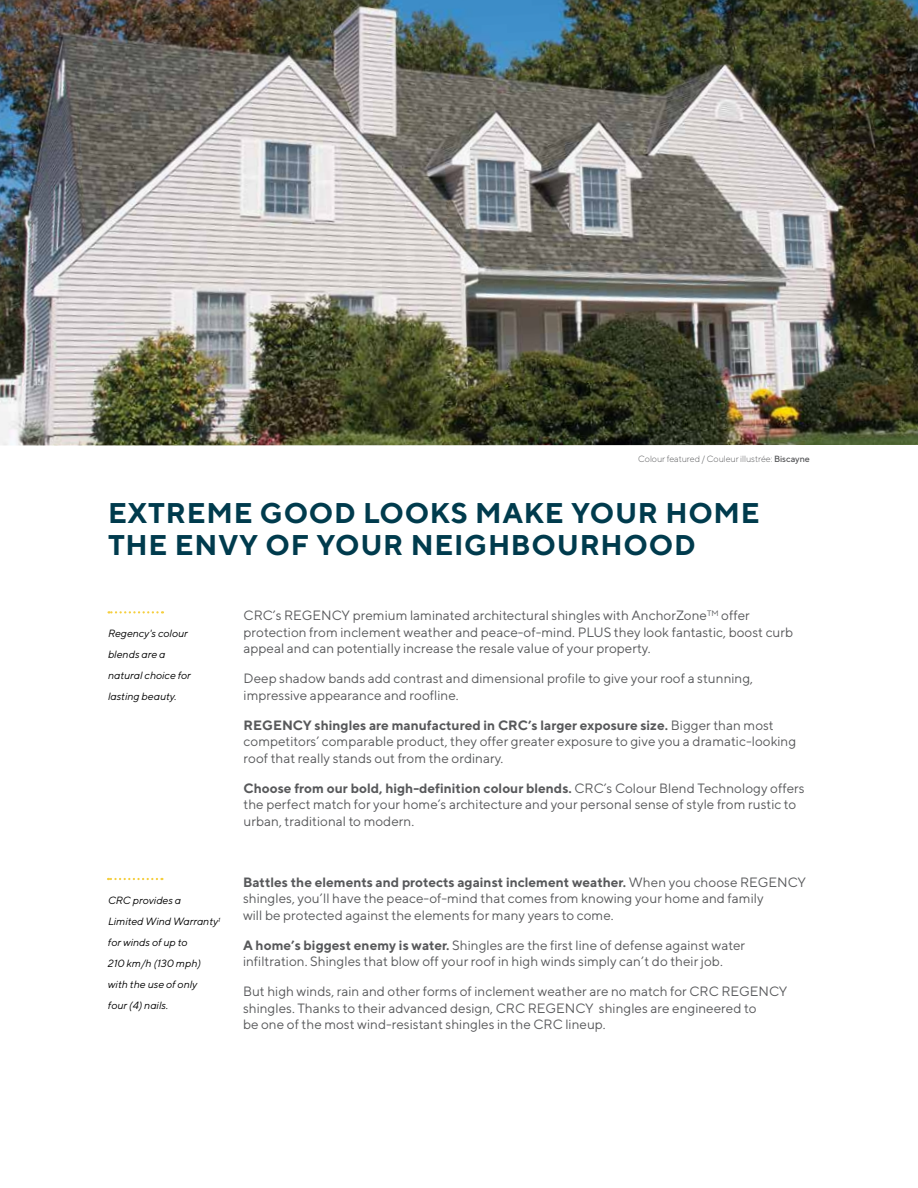
<style>
.page{position:relative;width:918px;height:1188px;background:#fff}
.page>*{position:absolute;margin:0;border:0;box-sizing:border-box;transform-origin:0 0}
.t1{font:700 28.5px/31.5px "TT Norms";letter-spacing:.025em;color:#003b4d}
.t2{font:13.5px/16.5px "TT Norms";color:#58595b}
.t3{font:italic 10.5px/21px "TT Norms";color:#000}
.t4{font:300 9px "TT Norms";letter-spacing:-.01em;color:#58595b}
.s1{font-weight:500}
.s2{font-weight:700}
</style>
<div class="page">
<img style="left:0;top:0;width:918px;height:445px">
<svg style="left:109px;top:611px;width:54px;height:3px"></svg>
<svg style="left:108px;top:878px;width:54px;height:2px"></svg>
<p class="t4" style="left:638px;top:454px;width:173px">Colour featured / Couleur illustrée: <span class="s1">Biscayne</span></p>
<h1 class="t1" style="left:108px;top:497px;width:653px">EXTREME GOOD LOOKS MAKE YOUR HOME<br>THE ENVY OF YOUR NEIGHBOURHOOD</h1>
<p class="t3" style="left:108px;top:623px;width:84px">Regency's colour blends are a natural choice for lasting beauty.</p>
<p class="t3" style="left:108px;top:890px;width:114px">CRC provides a<br>Limited Wind Warranty<sup>1 </sup>for winds of up to<br>210 km/h (130 mph) with the use of only<br>four (4) nails.</p>
<p class="t2" style="left:244px;top:607px;width:551px">CRC’s REGENCY premium laminated architectural shingles with AnchorZone<sup>TM</sup> offer protection from inclement weather and peace-of-mind. PLUS they look fantastic, boost curb appeal and can potentially increase the resale value of your property.</p>
<p class="t2" style="left:244px;top:670px;width:511px">Deep shadow bands add contrast and dimensional profile to give your roof a stunning, impressive appearance and roofline.</p>
<p class="t2" style="left:244px;top:716px;width:554px"><span class="s2">REGENCY shingles are manufactured in CRC’s larger exposure size.</span> Bigger than most competitors’ comparable product, they offer greater exposure to give you a dramatic-looking roof that really stands out from the ordinary.</p>
<p class="t2" style="left:244px;top:779px;width:563px"><span class="s2">Choose from our bold, high-definition colour blends.</span> CRC’s Colour Blend Technology offers the perfect match for your home’s architecture and your personal sense of style from rustic to urban, traditional to modern.</p>
<p class="t2" style="left:243px;top:874px;width:565px"><span class="s2">Battles the elements and protects against inclement weather.</span> When you choose REGENCY shingles, you’ll have the peace-of-mind that comes from knowing your home and family<br>will be protected against the elements for many years to come.</p>
<p class="t2" style="left:243px;top:937px;width:504px"><span class="s2">A home’s biggest enemy is water.</span> Shingles are the first line of defense against water infiltration. Shingles that blow off your roof in high winds simply can’t do their job.</p>
<p class="t2" style="left:243px;top:983px;width:546px">But high winds, rain and other forms of inclement weather are no match for CRC REGENCY shingles. Thanks to their advanced design, CRC REGENCY shingles are engineered to<br>be one of the most wind-resistant shingles in the CRC lineup.</p>
</div>
